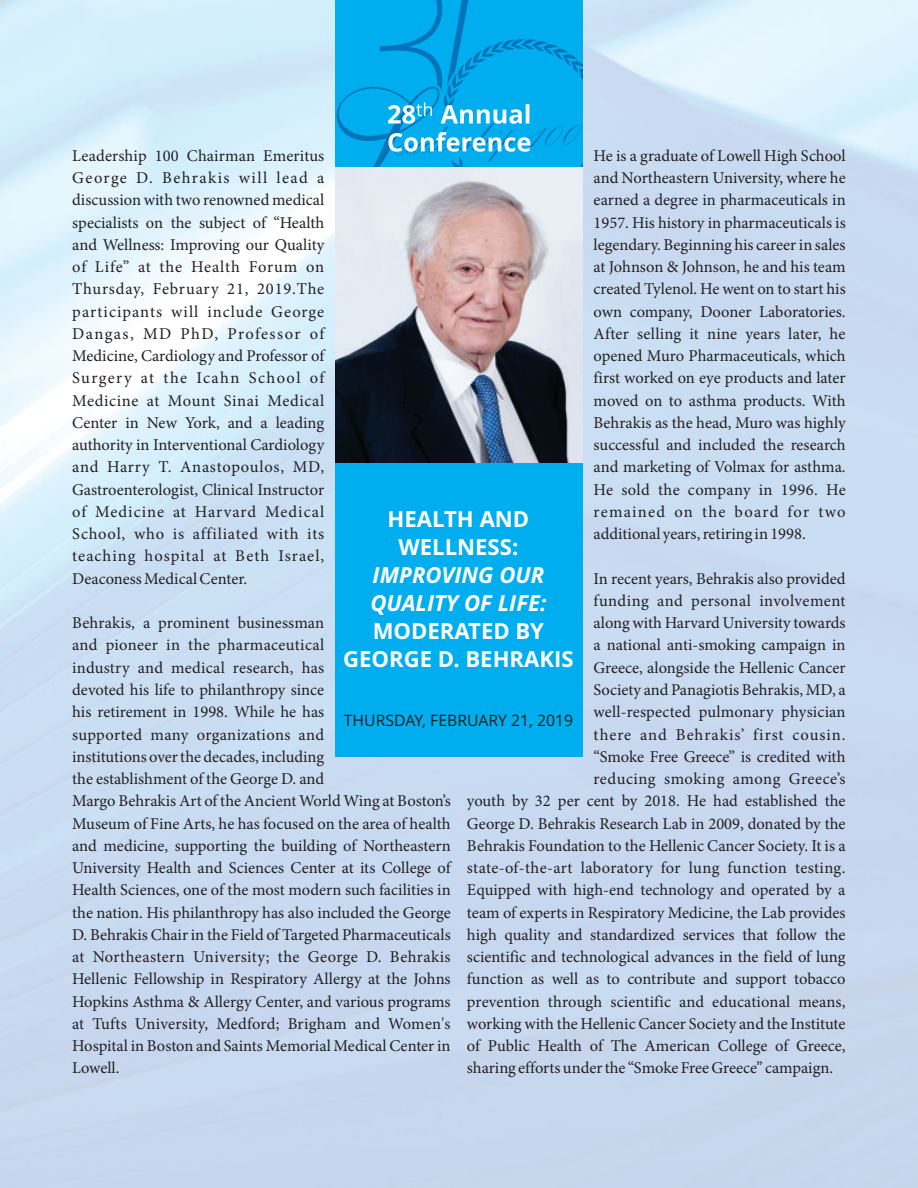
<style>
.page{position:relative;width:918px;height:1188px;background:#fff}
.page>*{position:absolute;margin:0;border:0;box-sizing:border-box;transform-origin:0 0}
.t1{font:700 22.2px/27.9px "Open Sans";color:#fff;text-align:center}
.t2{font:italic 700 22.2px/27.9px "Open Sans";color:#fff}
.t3{font:16.5px/22.2px "Minion Pro";color:#231f20;text-align:justify}
.t4{font:16.5px "Minion Pro";letter-spacing:.02em;color:#231f20}
.t5{font:16.5px "Minion Pro";letter-spacing:.025em;color:#231f20}
.t6{font:16.5px "Minion Pro";letter-spacing:.06em;color:#231f20}
.t7{font:16.5px "Minion Pro";letter-spacing:.03em;color:#231f20}
.t8{font:15.75px "Open Sans";color:#231f20}
</style>
<div class="page">
<div style="left:335px;top:0;width:248px;height:757px;background:#00aeef"></div>
<svg style="left:336px;top:0;width:247px;height:167px"></svg>
<img style="left:335px;top:167px;width:248px;height:296px">
<p class="t3" style="left:72px;top:146px;width:254px">Leadership 100 Chairman Emeritus George D. Behrakis will lead a discussion with two renowned medical specialists on the subject of “Health and Wellness: Improving our Quality of Life” at the Health Forum on Thursday, February 21, 2019.The participants will include George Dangas, MD PhD, Professor of Medicine, Cardiology and Professor of Surgery at the Icahn School of Medicine at Mount Sinai Medical Center in New York, and a leading authority in Interventional Cardiology and Harry T. Anastopoulos, MD, Gastroenterologist, Clinical Instructor of Medicine at Harvard Medical School, who is affiliated with its teaching hospital at Beth Israel, Deaconess Medical Center.</p>
<p class="t3" style="left:72px;top:613px;width:380px;text-align:left">Behrakis, a prominent businessman<br>and pioneer in the pharmaceutical<br>industry and medical research, has<br>devoted his life to philanthropy since<br>his retirement in 1998. While he has<br>supported many organizations and<br>institutions over the decades, including<br>the establishment of the George D. and<br>Margo Behrakis Art of the Ancient World Wing at Boston’s Museum of Fine Arts, he has focused on the area of health and medicine, supporting the building of Northeastern University Health and Sciences Center at its College of Health Sciences, one of the most modern such facilities in the nation. His philanthropy has also included the George D. Behrakis Chair in the Field of Targeted Pharmaceuticals at Northeastern University; the George D. Behrakis Hellenic Fellowship in Respiratory Allergy at the Johns Hopkins Asthma &amp; Allergy Center, and various programs at Tufts University, Medford; Brigham and Women's Hospital in Boston and Saints Memorial Medical Center in Lowell.</p>
<p class="t3" style="left:594px;top:146px;width:254px">He is a graduate of Lowell High School and Northeastern University, where he earned a degree in pharmaceuticals in 1957. His history in pharmaceuticals is legendary. Beginning his career in sales at Johnson &amp; Johnson, he and his team created Tylenol. He went on to start his own company, Dooner Laboratories.<br>After selling it nine years later, he opened Muro Pharmaceuticals, which first worked on eye products and later moved on to asthma products. With Behrakis as the head, Muro was highly successful and included the research and marketing of Volmax for asthma.<br>He sold the company in 1996. He remained on the board for two additional years, retiring in 1998.</p>
<p class="t3" style="left:594px;top:569px;width:254px">In recent years, Behrakis also provided</p>
<p class="t5" style="left:594px;top:594px;width:254px">funding and personal involvement</p>
<p class="t3" style="left:594px;top:613px;width:254px">along with Harvard University towards</p>
<p class="t3" style="left:594px;top:636px;width:254px">a national anti-smoking campaign in</p>
<p class="t3" style="left:594px;top:658px;width:254px">Greece, alongside the Hellenic Cancer</p>
<p class="t3" style="left:594px;top:680px;width:254px">Society and Panagiotis Behrakis, MD, a</p>
<p class="t3" style="left:594px;top:702px;width:254px">well-respected pulmonary physician</p>
<p class="t6" style="left:594px;top:728px;width:254px">there and Behrakis’ first cousin.</p>
<p class="t3" style="left:594px;top:747px;width:254px">“Smoke Free Greece” is credited with</p>
<p class="t7" style="left:594px;top:772px;width:254px">reducing smoking among Greece’s</p>
<p class="t3" style="left:467px;top:791px;width:380px">youth by 32 per cent by 2018. He had established the</p>
<p class="t3" style="left:467px;top:814px;width:380px">George D. Behrakis Research Lab in 2009, donated by the</p>
<p class="t3" style="left:467px;top:836px;width:380px">Behrakis Foundation to the Hellenic Cancer Society. It is a</p>
<p class="t4" style="left:467px;top:861px;width:380px">state-of-the-art laboratory for lung function testing.</p>
<p class="t3" style="left:467px;top:880px;width:380px">Equipped with high-end technology and operated by a</p>
<p class="t3" style="left:467px;top:903px;width:380px">team of experts in Respiratory Medicine, the Lab provides</p>
<p class="t3" style="left:467px;top:925px;width:380px">high quality and standardized services that follow the</p>
<p class="t3" style="left:467px;top:947px;width:380px">scientific and technological advances in the field of lung</p>
<p class="t3" style="left:467px;top:970px;width:380px">function as well as to contribute and support tobacco</p>
<p class="t3" style="left:467px;top:992px;width:380px">prevention through scientific and educational means,</p>
<p class="t3" style="left:467px;top:1014px;width:380px">working with the Hellenic Cancer Society and the Institute</p>
<p class="t3" style="left:467px;top:1036px;width:380px">of Public Health of The American College of Greece,</p>
<p class="t3" style="left:467px;top:1059px;width:368px">sharing efforts under the “Smoke Free Greece” campaign.</p>
<h1 class="t1" style="left:388px;top:507px;width:143px">HEALTH AND<br>WELLNESS:</h1>
<h1 class="t2" style="left:370px;top:563px;width:177px">IMPROVING OUR<br>QUALITY OF LIFE:</h1>
<h1 class="t1" style="left:343px;top:619px;width:232px">MODERATED BY<br>GEORGE D. BEHRAKIS</h1>
<p class="t8" style="left:344px;top:714px;width:231px">THURSDAY, FEBRUARY 21, 2019</p>
</div>
